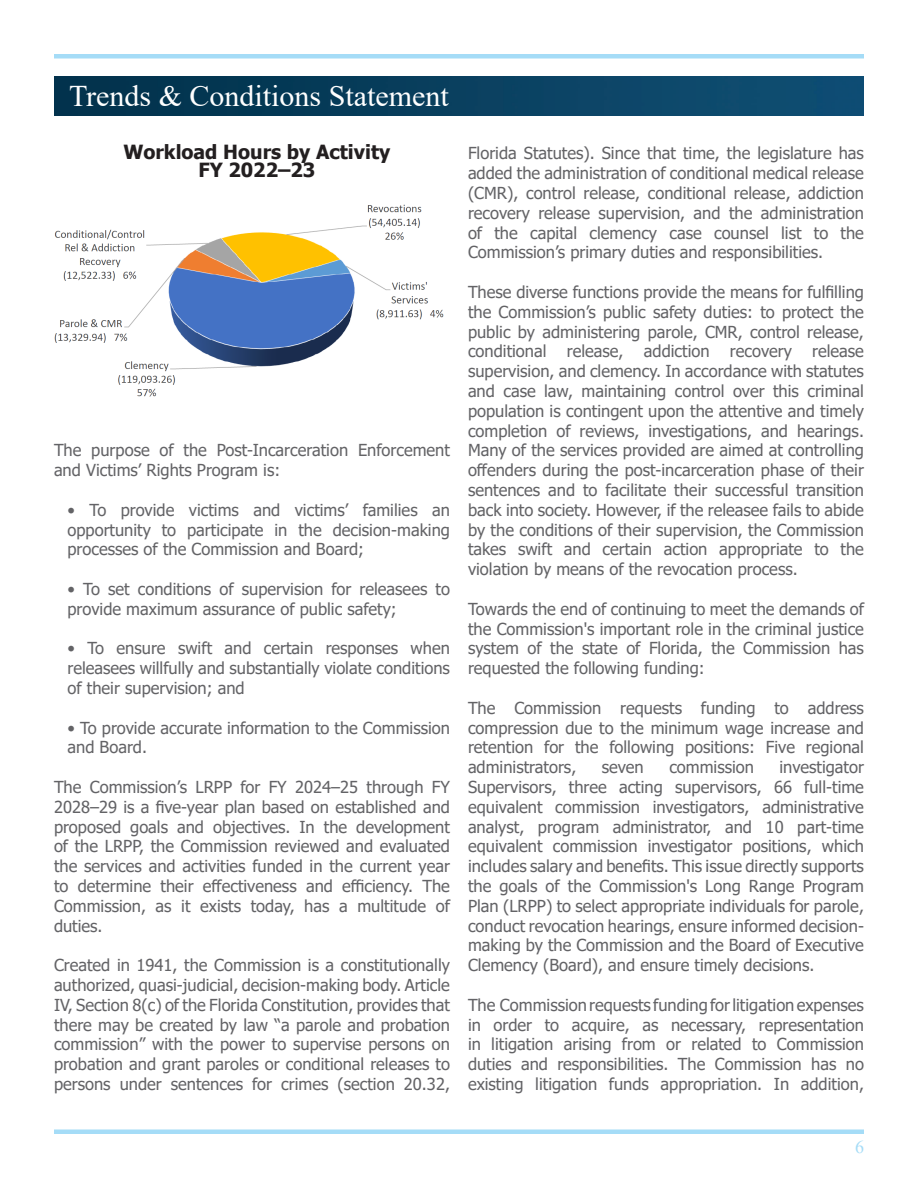
<style>
.page{position:relative;width:918px;height:1188px;background:#fff}
.page>*{position:absolute;margin:0;border:0;box-sizing:border-box;transform-origin:0 0}
.t1{font:30px "Times New Roman";color:#fff}
.t2{font:700 19.5px "Tahoma";color:#231f20}
.t3{font:18px "Times New Roman";color:#a5dcf7}
.t4{font:16.5px/19.8px "Tahoma";color:#636366;text-align:justify}
</style>
<div class="page">
<img style="left:54px;top:77px;width:810px;height:39px">
<hr style="left:54px;top:54px;width:810px;height:4px;background:#a5dcf7">
<hr style="left:54px;top:1130px;width:810px;height:4px;background:#a5dcf7">
<img style="left:54px;top:204px;width:390px;height:193px">
<p class="t1" style="left:69px;top:75px;width:381px">Trends &amp; Conditions Statement</p>
<p class="t2" style="left:123px;top:138px;width:268px">Workload Hours by Activity</p>
<p class="t2" style="left:198px;top:156px;width:119px">FY 2022–23</p>
<p class="t4" style="left:54px;top:442px;width:397px">The purpose of the Post-Incarceration Enforcement and Victims’ Rights Program is:</p>
<p class="t4" style="left:68px;top:501px;width:384px">• To provide victims and victims’ families an opportunity to participate in the decision-making processes of the Commission and Board;</p>
<p class="t4" style="left:68px;top:580px;width:384px">• To set conditions of supervision for releasees to provide maximum assurance of public safety;</p>
<p class="t4" style="left:68px;top:640px;width:384px">• To ensure swift and certain responses when releasees willfully and substantially violate conditions of their supervision; and</p>
<p class="t4" style="left:68px;top:719px;width:384px">• To provide accurate information to the Commission and Board.</p>
<p class="t4" style="left:54px;top:778px;width:398px">The Commission’s LRPP for FY 2024–25 through FY 2028–29 is a five-year plan based on established and proposed goals and objectives. In the development of the LRPP, the Commission reviewed and evaluated the services and activities funded in the current year to determine their effectiveness and efficiency. The Commission, as it exists today, has a multitude of duties.</p>
<p class="t4" style="left:54px;top:956px;width:398px">Created in 1941, the Commission is a constitutionally authorized, quasi-judicial, decision-making body. Article IV, Section 8(c) of the Florida Constitution, provides that there may be created by law “a parole and probation commission” with the power to supervise persons on probation and grant paroles or conditional releases to persons under sentences for crimes (section 20.32,</p>
<p class="t4" style="left:468px;top:145px;width:398px">Florida Statutes). Since that time, the legislature has added the administration of conditional medical release (CMR), control release, conditional release, addiction recovery release supervision, and the administration of the capital clemency case counsel list to the Commission’s primary duties and responsibilities.</p>
<p class="t4" style="left:468px;top:283px;width:398px">These diverse functions provide the means for fulfilling the Commission’s public safety duties: to protect the public by administering parole, CMR, control release, conditional release, addiction recovery release supervision, and clemency. In accordance with statutes and case law, maintaining control over this criminal population is contingent upon the attentive and timely completion of reviews, investigations, and hearings.<br>Many of the services provided are aimed at controlling offenders during the post-incarceration phase of their sentences and to facilitate their successful transition back into society. However, if the releasee fails to abide by the conditions of their supervision, the Commission takes swift and certain action appropriate to the violation by means of the revocation process.</p>
<p class="t4" style="left:468px;top:600px;width:398px">Towards the end of continuing to meet the demands of the Commission's important role in the criminal justice system of the state of Florida, the Commission has requested the following funding:</p>
<p class="t4" style="left:468px;top:699px;width:398px">The Commission requests funding to address compression due to the minimum wage increase and retention for the following positions: Five regional administrators,</p>
<p class="t4" style="left:468px;top:758px;width:398px;text-indent:312px">investigator Supervisors, three acting supervisors, 66 full-time equivalent commission investigators, administrative analyst, program administrator, and 10 part-time equivalent commission investigator positions, which includes salary and benefits. This issue directly supports the goals of the Commission's Long Range Program Plan (LRPP) to select appropriate individuals for parole, conduct revocation hearings, ensure informed decision&shy;making by the Commission and the Board of Executive Clemency (Board), and ensure timely decisions.</p>
<p class="t4" style="left:468px;top:996px;width:398px">The Commission requests funding for litigation expenses in order to acquire, as necessary, representation in litigation arising from or related to Commission duties and responsibilities. The Commission has no existing litigation funds appropriation. In addition,</p>
<p class="t4" style="left:602px;top:758px;width:44px">seven</p>
<p class="t4" style="left:669px;top:758px;width:86px">commission</p>
<p class="t3" style="left:855px;top:1134px;width:10px">6</p>
</div>
